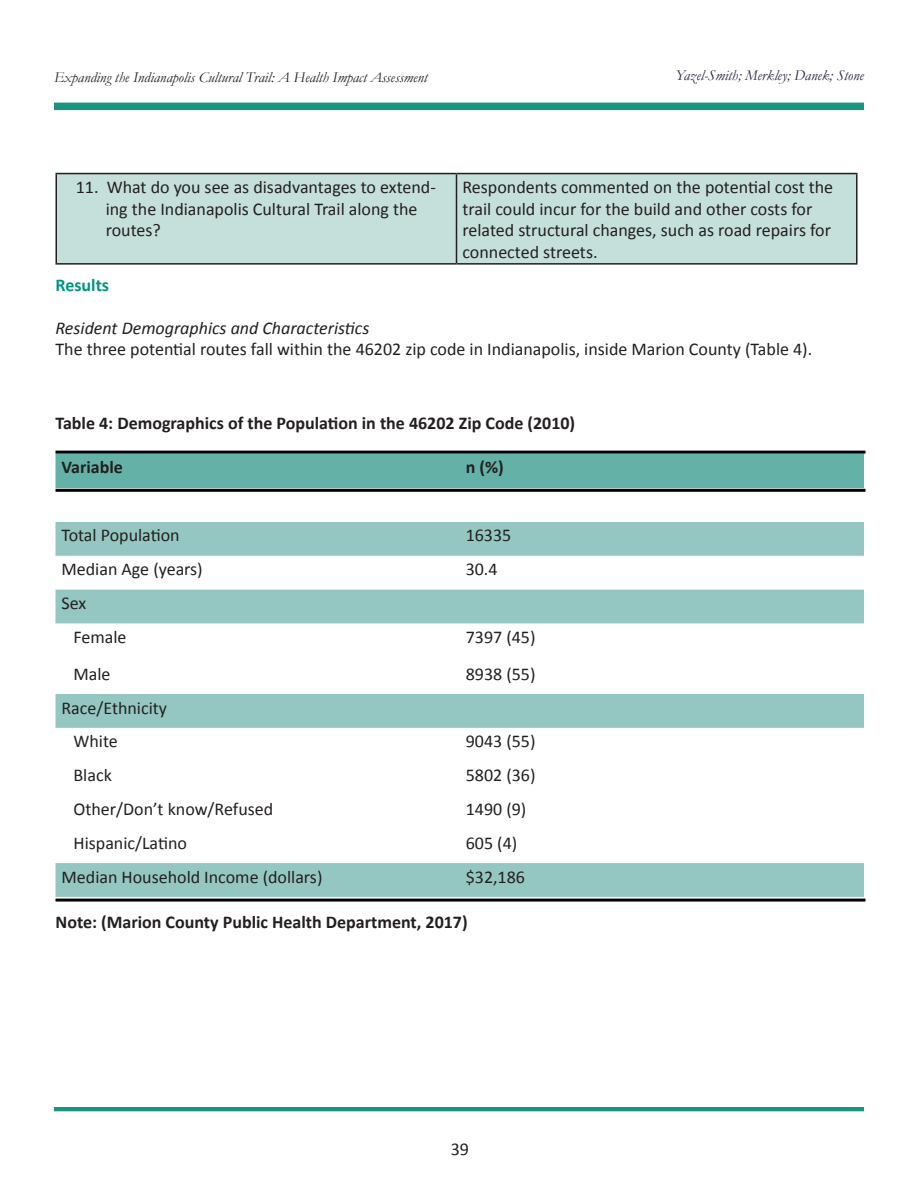
<style>
.page{position:relative;width:918px;height:1188px;background:#fff}
.page>*{position:absolute;margin:0;border:0;box-sizing:border-box;transform-origin:0 0}
.t1{font:18px/21.6px "Calibri";color:#231f20}
.t2{font:700 18px "Calibri";color:#231f20}
.t3{font:italic 18px "Calibri";color:#231f20}
.t4{font:700 18px "Calibri";color:#009481}
.t5{font:italic 15px "Garamond";color:#231f20}
.t6{font:italic 15px "Garamond";color:#272241}
</style>
<div class="page">
<hr style="left:54px;top:1107px;width:810px;height:4px;background:#1a947f">
<div style="left:54px;top:103px;width:810px;height:7px;background:#1a947f"></div>
<div style="left:57px;top:174px;width:799px;height:89px;background:#c5e0da"></div>
<hr style="left:56px;top:173px;width:401px;height:1px;background:#231f20">
<hr style="left:56px;top:174px;width:1px;height:89px;background:#231f20">
<hr style="left:457px;top:173px;width:401px;height:1px;background:#231f20">
<hr style="left:456px;top:174px;width:1px;height:89px;background:#231f20">
<hr style="left:856px;top:174px;width:2px;height:89px;background:#231f20">
<hr style="left:56px;top:263px;width:401px;height:2px;background:#231f20">
<hr style="left:457px;top:263px;width:401px;height:2px;background:#231f20">
<div style="left:56px;top:454px;width:808px;height:34px;background:#64b2a7"></div>
<svg style="left:56px;top:522px;width:808px;height:375px"></svg>
<hr style="left:56px;top:489px;width:810px;height:3px;background:#040503">
<hr style="left:56px;top:451px;width:810px;height:3px;background:#040503">
<hr style="left:56px;top:899px;width:810px;height:3px;background:#040503">
<p class="t5" style="left:54px;top:67px;width:375px">Expanding the Indianapolis Cultural Trail: A Health Impact Assessment</p>
<p class="t6" style="left:676px;top:65px;width:190px">Yazel-Smith; Merkley; Danek; Stone</p>
<p class="t1" style="left:106px;top:176px;width:332px;text-indent:-30px">11. What do you see as disadvantages to extend&shy;ing the Indianapolis Cultural Trail along the routes?</p>
<p class="t1" style="left:463px;top:176px;width:372px">Respondents commented on the potential cost the trail could incur for the build and other costs for related structural changes, such as road repairs for connected streets.</p>
<p class="t4" style="left:56px;top:273px;width:55px">Results</p>
<p class="t3" style="left:56px;top:315px;width:315px">Resident Demographics and Characteristics</p>
<p class="t1" style="left:56px;top:339px;width:758px">The three potential routes fall within the 46202 zip code in Indianapolis, inside Marion County (Table 4).</p>
<p class="t2" style="left:56px;top:411px;width:521px">Table 4: Demographics of the Population in the 46202 Zip Code (2010)</p>
<p class="t2" style="left:62px;top:456px;width:63px">Variable</p>
<p class="t2" style="left:466px;top:456px;width:40px">n (%)</p>
<p class="t1" style="left:62px;top:525px;width:120px">Total Population</p>
<p class="t1" style="left:466px;top:525px;width:47px">16335</p>
<p class="t1" style="left:62px;top:559px;width:143px">Median Age (years)</p>
<p class="t1" style="left:466px;top:559px;width:33px">30.4</p>
<p class="t1" style="left:74px;top:586px;width:55px;line-height:33.8px;text-indent:-12px">Sex<br>Female</p>
<p class="t1" style="left:466px;top:626px;width:71px">7397 (45)</p>
<p class="t1" style="left:74px;top:663px;width:39px">Male</p>
<p class="t1" style="left:466px;top:663px;width:71px">8938 (55)</p>
<p class="t1" style="left:74px;top:691px;width:95px;line-height:33.8px;text-indent:-12px">Race/Ethnicity<br>White</p>
<p class="t1" style="left:466px;top:731px;width:71px">9043 (55)</p>
<p class="t1" style="left:74px;top:764px;width:40px">Black</p>
<p class="t1" style="left:466px;top:764px;width:71px">5802 (36)</p>
<p class="t1" style="left:74px;top:798px;width:201px">Other/Don’t know/Refused</p>
<p class="t1" style="left:466px;top:798px;width:62px">1490 (9)</p>
<p class="t1" style="left:74px;top:832px;width:115px">Hispanic/Latino</p>
<p class="t1" style="left:466px;top:832px;width:53px">605 (4)</p>
<p class="t1" style="left:62px;top:866px;width:262px">Median Household Income (dollars)</p>
<p class="t1" style="left:466px;top:866px;width:61px">$32,186</p>
<p class="t2" style="left:56px;top:910px;width:414px">Note: (Marion County Public Health Department, 2017)</p>
<p class="t1" style="left:451px;top:1138px;width:20px">39</p>
</div>
